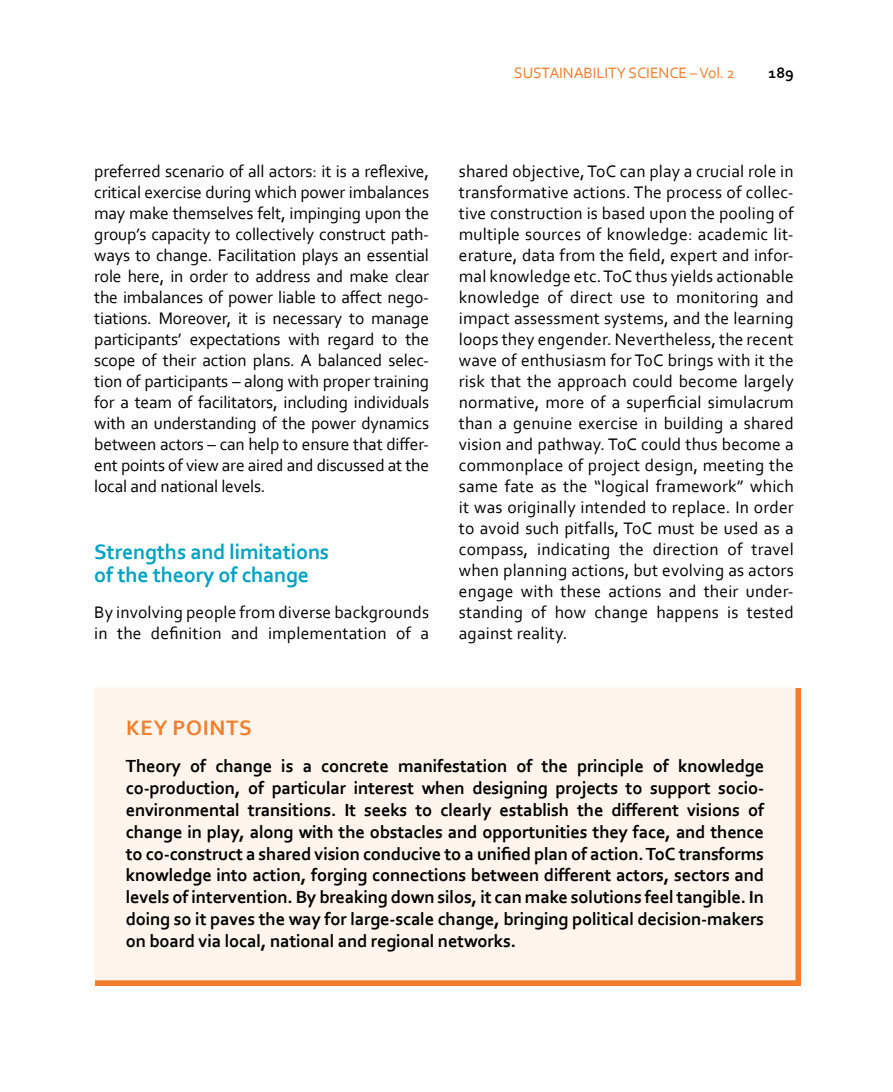
<style>
.page{position:relative;width:893px;height:1092px;background:#fff}
.page>*{position:absolute;margin:0;border:0;box-sizing:border-box;transform-origin:0 0}
.t1{font:700 21.88px/22.8px "Corbel";letter-spacing:-.01em;color:#00a2c3}
.t2{font:700 21.88px "Corbel";letter-spacing:.03em;color:#f07e2b}
.t3{font:700 18.38px/21.9px "Corbel";letter-spacing:-.01em;color:#000;text-align:justify}
.t4{font:17.5px/21px "Corbel";letter-spacing:.01em;color:#000;text-align:justify}
.t5{font:15.75px "Corbel";letter-spacing:-.01em;color:#f07e2b}
.t6{font:700 15.75px "Corbel";color:#000}
</style>
<div class="page">
<svg style="left:95px;top:688px;width:705px;height:297px;background:#f08638"></svg>
<div style="left:95px;top:688px;width:700px;height:291px;background:#fff5ed"></div>
<div style="left:94px;top:687px;width:701px;height:293px;border:2px solid #fff5ed"></div>
<p class="t5" style="left:514px;top:63px;width:222px">SUSTAINABILITY SCIENCE – Vol. 2</p>
<p class="t6" style="left:768px;top:63px;width:27px">189</p>
<p class="t4" style="left:94px;top:160px;width:336px">preferred scenario of all actors: it is a reflexive, critical exercise during which power imbalances may make themselves felt, impinging upon the group’s capacity to collectively construct path&shy;ways to change. Facilitation plays an essential role here, in order to address and make clear the imbalances of power liable to affect nego&shy;tiations. Moreover, it is necessary to manage participants’ expectations with regard to the scope of their action plans. A balanced selec&shy;tion of participants – along with proper training for a team of facilitators, including individuals with an understanding of the power dynamics between actors – can help to ensure that differ&shy;ent points of view are aired and discussed at the local and national levels.</p>
<p class="t1" style="left:94px;top:540px;width:236px">Strengths and limitations of the theory of change</p>
<p class="t4" style="left:94px;top:601px;width:336px">By involving people from diverse backgrounds in the definition and implementation of a</p>
<p class="t4" style="left:459px;top:160px;width:336px">shared objective, ToC can play a crucial role in transformative actions. The process of collec&shy;tive construction is based upon the pooling of multiple sources of knowledge: academic lit&shy;erature, data from the field, expert and infor&shy;mal knowledge etc. ToC thus yields actionable knowledge of direct use to monitoring and impact assessment systems, and the learning loops they engender. Nevertheless, the recent wave of enthusiasm for ToC brings with it the risk that the approach could become largely normative, more of a superficial simulacrum than a genuine exercise in building a shared vision and pathway. ToC could thus become a commonplace of project design, meeting the same fate as the “logical framework” which it was originally intended to replace. In order to avoid such pitfalls, ToC must be used as a compass, indicating the direction of travel when planning actions, but evolving as actors engage with these actions and their under&shy;standing of how change happens is tested against reality.</p>
<p class="t2" style="left:126px;top:714px;width:124px">Key points</p>
<p class="t3" style="left:126px;top:754px;width:640px">Theory of change is a concrete manifestation of the principle of knowledge co-production, of particular interest when designing projects to support socio&shy;environmental transitions. It seeks to clearly establish the different visions of change in play, along with the obstacles and opportunities they face, and thence to co-construct a shared vision conducive to a unified plan of action. ToC transforms knowledge into action, forging connections between different actors, sectors and levels of intervention. By breaking down silos, it can make solutions feel tangible. In doing so it paves the way for large-scale change, bringing political decision-makers on board via local, national and regional networks.</p>
</div>
